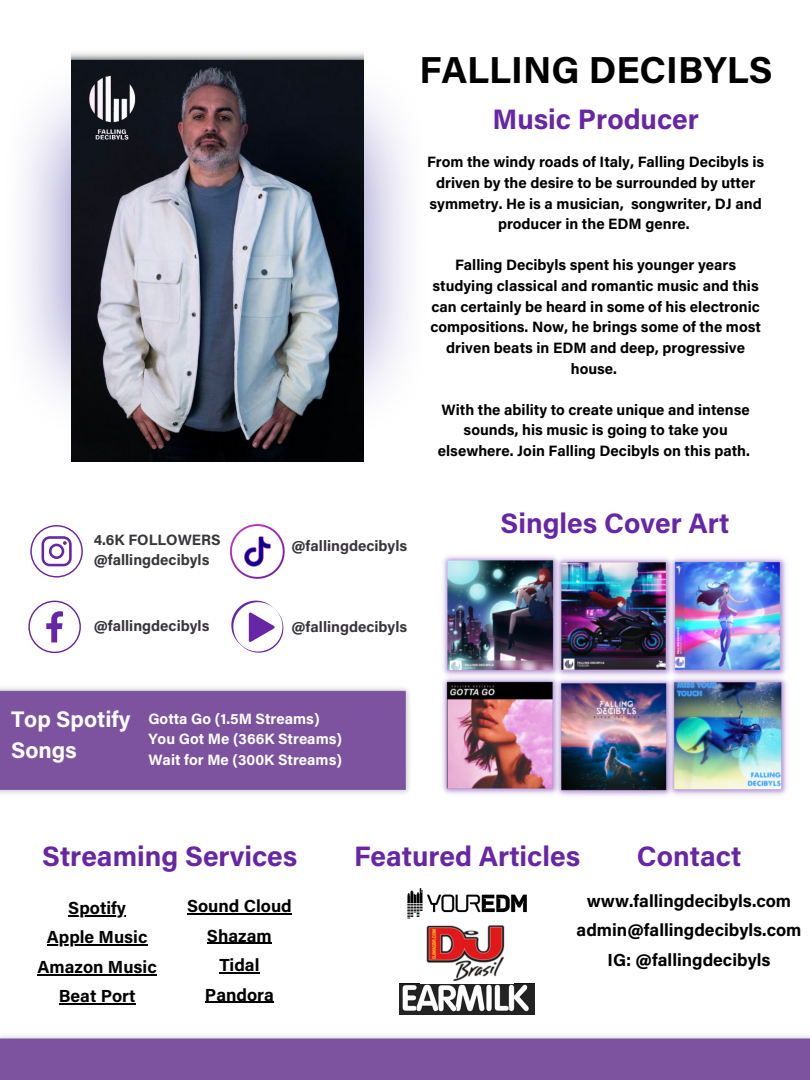
<style>
.page{position:relative;width:810px;height:1080px;background:#fff}
.page>*{position:absolute;margin:0;border:0;box-sizing:border-box;transform-origin:0 0}
.t1{font:700 37.56px "Acumin Pro";color:#000}
.t2{font:700 28.12px "Acumin Pro";color:#6626a6}
.t3{font:700 22.56px/31.4px "Acumin Pro";color:#fff}
.t4{font:700 17.5px/29.5px "Acumin Pro";color:#000;text-align:center}
.t5{font:700 15px/20.6px "Acumin Pro";color:#000;text-align:center}
.t6{font:700 15px/20.6px "Acumin Pro";color:#38363a}
.t7{font:700 15px/20.6px "Acumin Pro";color:#fff}
</style>
<div class="page">
<img style="left:24px;top:53px;width:383px;height:389px">
<img style="left:72px;top:53px;width:292px;height:408px">
<svg style="left:30px;top:525px;width:53px;height:53px"></svg>
<svg style="left:28px;top:601px;width:53px;height:52px"></svg>
<svg style="left:231px;top:601px;width:52px;height:52px"></svg>
<img style="left:230px;top:524px;width:55px;height:55px">
<img style="left:0;top:688px;width:410px;height:106px">
<img style="left:0;top:1035px;width:810px;height:45px">
<img style="left:442px;top:555px;width:110px;height:119px">
<img style="left:552px;top:556px;width:115px;height:119px">
<img style="left:667px;top:557px;width:119px;height:116px">
<img style="left:667px;top:673px;width:120px;height:122px">
<img style="left:442px;top:674px;width:119px;height:120px">
<img style="left:552px;top:675px;width:124px;height:121px">
<hr style="left:68px;top:915px;width:58px;height:1px;background:#000">
<hr style="left:47px;top:944px;width:100px;height:2px;background:#000">
<hr style="left:37px;top:974px;width:120px;height:1px;background:#000">
<hr style="left:59px;top:1003px;width:77px;height:2px;background:#000">
<hr style="left:187px;top:913px;width:105px;height:1px;background:#000">
<hr style="left:207px;top:943px;width:65px;height:1px;background:#000">
<hr style="left:219px;top:972px;width:40px;height:1px;background:#000">
<hr style="left:205px;top:1002px;width:69px;height:1px;background:#000">
<img style="left:407px;top:888px;width:120px;height:31px">
<img style="left:399px;top:984px;width:136px;height:30px">
<img style="left:426px;top:925px;width:79px;height:56px">
<img style="left:81px;top:71px;width:65px;height:76px">
<h1 class="t1" style="left:419px;top:55px;width:355px">FALLING DECIBYLS</h1>
<h2 class="t2" style="left:492px;top:108px;width:208px">Music Producer</h2>
<p class="t5" style="left:427px;top:154px;width:339px">From the windy roads of Italy, Falling Decibyls is driven by the desire to be surrounded by utter symmetry. He is a musician, songwriter, DJ and producer in the EDM genre.</p>
<p class="t5" style="left:430px;top:257px;width:332px">Falling Decibyls spent his younger years studying classical and romantic music and this can certainly be heard in some of his electronic compositions. Now, he brings some of the most driven beats in EDM and deep, progressive house.</p>
<p class="t5" style="left:438px;top:401px;width:313px">With the ability to create unique and intense sounds, his music is going to take you elsewhere. Join Falling Decibyls on this path.</p>
<p class="t6" style="left:94px;top:531px;width:128px">4.6K FOLLOWERS @fallingdecibyls</p>
<p class="t6" style="left:291px;top:537px;width:117px">@fallingdecibyls</p>
<p class="t6" style="left:94px;top:617px;width:117px">@fallingdecibyls</p>
<p class="t6" style="left:291px;top:618px;width:117px">@fallingdecibyls</p>
<h2 class="t2" style="left:501px;top:513px;width:230px">Singles Cover Art</h2>
<h3 class="t3" style="left:11px;top:706px;width:121px">Top Spotify<br>Songs</h3>
<p class="t7" style="left:148px;top:710px;width:195px">Gotta Go (1.5M Streams)<br>You Got Me (366K Streams)<br>Wait for Me (300K Streams)</p>
<h2 class="t2" style="left:42px;top:846px;width:257px">Streaming Services</h2>
<p class="t4" style="left:37px;top:895px;width:121px">Spotify<br>Apple Music<br>Amazon Music<br>Beat Port</p>
<p class="t4" style="left:187px;top:893px;width:106px">Sound Cloud<br>Shazam<br>Tidal<br>Pandora</p>
<h2 class="t2" style="left:354px;top:846px;width:228px">Featured Articles</h2>
<h2 class="t2" style="left:637px;top:846px;width:106px">Contact</h2>
<p class="t4" style="left:577px;top:888px;width:226px">www.fallingdecibyls.com admin@fallingdecibyls.com<br>IG: @fallingdecibyls</p>
</div>
